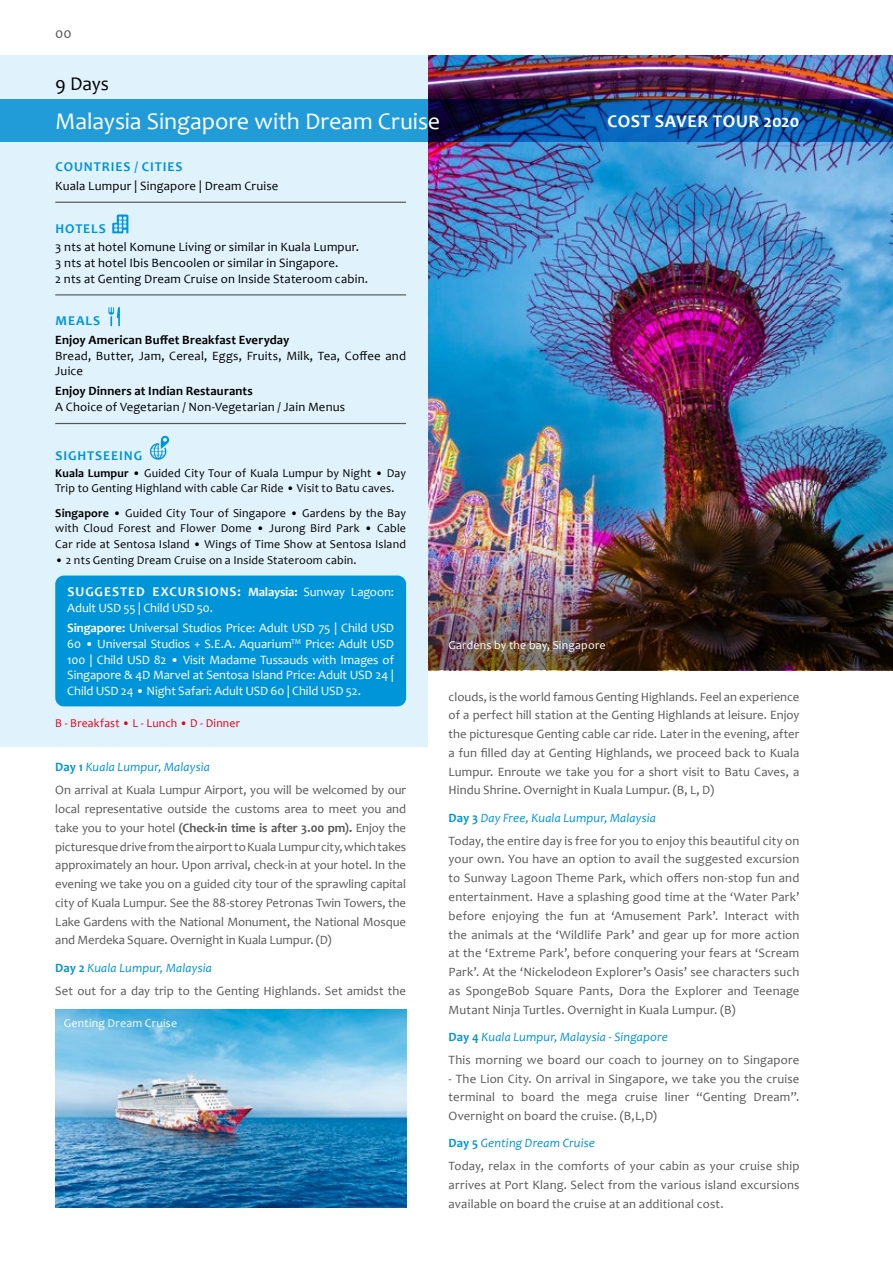
<style>
.page{position:relative;width:893px;height:1263px;background:#fff}
.page>*{position:absolute;margin:0;border:0;box-sizing:border-box;transform-origin:0 0}
.t1{font:24px "Candara";color:#fff}
.t2{font:19.5px "Candara";color:#000}
.t3{font:700 18px "Candara";letter-spacing:.03em;color:#fff}
.t4{font:15px "Candara";color:#58585a}
.t5{font:700 13.5px "Candara";letter-spacing:.07em;color:#fff}
.t6{font:700 13.5px "Candara";letter-spacing:.065em;color:#0095d8}
.t7{font:12.75px/18.8px "Candara";letter-spacing:.01em;color:#58585a}
.t8{font:12.75px/15.8px "Candara";letter-spacing:.015em;color:#000}
.t9{font:12.75px/15.8px "Candara";letter-spacing:-.005em;color:#fff}
.t10{font:700 12.75px "Candara";letter-spacing:.01em;color:#000}
.t11{font:12px/15.8px "Candara";letter-spacing:.015em;color:#000}
.t12{font:12px "Candara";letter-spacing:.015em;color:#fff}
.t13{font:12px "Candara";letter-spacing:.02em;color:#e2001a}
.s1{font-weight:700}
.s2{font-size:12.75px}
.s3{font-weight:400;font-size:12.75px}
.s4{font-weight:700;color:#0095d8}
.s5{font-style:italic;color:#0095d8}
</style>
<div class="page">
<img style="left:427px;top:55px;width:466px;height:453px">
<img style="left:427px;top:508px;width:466px;height:162px">
<div style="left:0;top:55px;width:427px;height:692px;background:#e0f2fb"></div>
<svg style="left:0;top:99px;width:892px;height:43px;background:#176dad"></svg>
<svg style="left:112px;top:214px;width:16px;height:19px"></svg>
<svg style="left:108px;top:307px;width:12px;height:19px"></svg>
<hr style="left:892px;top:0;width:1px;height:419px;background:#e0f2fb">
<hr style="left:55px;top:294px;width:351px;height:1px;background:#58585a">
<hr style="left:55px;top:202px;width:351px;height:1px;background:#58585a">
<hr style="left:55px;top:423px;width:351px;height:1px;background:#58585a">
<img style="left:55px;top:1010px;width:351px;height:198px">
<svg style="left:150px;top:435px;width:20px;height:25px"></svg>
<div style="left:55px;top:575px;width:351px;height:131px;background:#0095d8;border-radius:9px"></div>
<p class="t4" style="left:55px;top:23px;width:18px">00</p>
<h2 class="t2" style="left:55px;top:72px;width:55px">9 Days</h2>
<h1 class="t1" style="left:55px;top:106px;width:386px">Malaysia Singapore with Dream Cruise</h1>
<p class="t6" style="left:56px;top:158px;width:129px">COUNTRIES / CITIES</p>
<p class="t8" style="left:55px;top:178px;width:225px">Kuala Lumpur | Singapore | Dream Cruise</p>
<p class="t6" style="left:56px;top:220px;width:52px">HOTELS</p>
<p class="t8" style="left:55px;top:239px;width:314px">3 nts at hotel Komune Living or similar in Kuala Lumpur.<br>3 nts at hotel Ibis Bencoolen or similar in Singapore.<br>2 nts at Genting Dream Cruise on Inside Stateroom cabin.</p>
<p class="t6" style="left:56px;top:312px;width:46px">MEALS</p>
<p class="t10" style="left:55px;top:332px;width:236px">Enjoy American Buffet Breakfast Everyday</p>
<p class="t8" style="left:55px;top:348px;width:352px">Bread, Butter, Jam, Cereal, Eggs, Fruits, Milk, Tea, Coffee and<br>Juice</p>
<p class="t10" style="left:55px;top:383px;width:199px">Enjoy Dinners at Indian Restaurants</p>
<p class="t8" style="left:55px;top:399px;width:291px">A Choice of Vegetarian / Non-Vegetarian / Jain Menus</p>
<h3 class="t3" style="left:607px;top:110px;width:194px">COST SAVER TOUR 2020</h3>
<p class="t6" style="left:56px;top:447px;width:88px">SIGHTSEEING</p>
<p class="t11" style="left:55px;top:465px;width:352px"><span class="s1">Kuala Lumpur</span> • Guided City Tour of Kuala Lumpur by Night • Day<br>Trip to Genting Highland with cable Car Ride • Visit to Batu caves.</p>
<p class="t11" style="left:55px;top:505px;width:352px;text-align:justify"><span class="s1">Singapore</span> • Guided City Tour of Singapore • Gardens by the Bay with Cloud Forest and Flower Dome • Jurong Bird Park • Cable Car ride at Sentosa Island • Wings of Time Show at Sentosa Island</p>
<p class="t11" style="left:55px;top:552px;width:303px">• 2 nts Genting Dream Cruise on a Inside Stateroom cabin.</p>
<p class="t5" style="left:68px;top:584px;width:328px">SUGGESTED EXCURSIONS: <span class="s2">Malaysia:</span> <span class="s3">Sunway Lagoon:</span></p>
<p class="t9" style="left:67px;top:598px;width:328px;line-height:20px">Adult USD 55 | Child USD 50.<br><span class="s1">Singapore:</span> Universal Studios Price: Adult USD 75 | Child USD</p>
<p class="t9" style="left:67px;top:636px;width:328px;text-align:justify">60 • Universal Studios + S.E.A. Aquarium<sup>TM</sup> Price: Adult USD 100 | Child USD 82 • Visit Madame Tussauds with Images of Singapore &amp; 4D Marvel at Sentosa Island Price: Adult USD 24 | Child USD 24 • Night Safari: Adult USD 60 | Child USD 52.</p>
<p class="t13" style="left:55px;top:715px;width:186px">B - Breakfast • L - Lunch • D - Dinner</p>
<p class="t7" style="left:55px;top:756px;width:352px;line-height:23px"><span class="s4">Day 1</span> <span class="s5">Kuala Lumpur, Malaysia<br></span>On arrival at Kuala Lumpur Airport, you will be welcomed by our</p>
<p class="t7" style="left:55px;top:799px;width:352px;text-align:justify">local representative outside the customs area to meet you and take you to your hotel <span class="s1">(Check-in time is after 3.00 pm).</span> Enjoy the picturesque drive from the airport to Kuala Lumpur city, which takes approximately an hour. Upon arrival, check-in at your hotel. In the evening we take you on a guided city tour of the sprawling capital city of Kuala Lumpur. See the 88-storey Petronas Twin Towers, the Lake Gardens with the National Monument, the National Mosque and Merdeka Square. Overnight in Kuala Lumpur. (D)</p>
<p class="t7" style="left:55px;top:956px;width:352px;line-height:23px"><span class="s4">Day 2</span> <span class="s5">Kuala Lumpur, Malaysia<br></span>Set out for a day trip to the Genting Highlands. Set amidst the</p>
<p class="t12" style="left:64px;top:1016px;width:115px">Genting Dream Cruise</p>
<p class="t12" style="left:449px;top:637px;width:159px">Gardens by the bay, Singapore</p>
<p class="t7" style="left:449px;top:687px;width:352px;text-align:justify">clouds, is the world famous Genting Highlands. Feel an experience of a perfect hill station at the Genting Highlands at leisure. Enjoy the picturesque Genting cable car ride. Later in the evening, after a fun filled day at Genting Highlands, we proceed back to Kuala Lumpur. Enroute we take you for a short visit to Batu Caves, a Hindu Shrine. Overnight in Kuala Lumpur. (B, L, D)</p>
<p class="t7" style="left:449px;top:806px;width:352px;line-height:23px"><span class="s4">Day 3</span> <span class="s5">Day Free, Kuala Lumpur, Malaysia<br></span>Today, the entire day is free for you to enjoy this beautiful city on</p>
<p class="t7" style="left:449px;top:850px;width:352px;text-align:justify">your own. You have an option to avail the suggested excursion to Sunway Lagoon Theme Park, which offers non-stop fun and entertainment. Have a splashing good time at the ‘Water Park’ before enjoying the fun at ‘Amusement Park’. Interact with the animals at the ‘Wildlife Park’ and gear up for more action at the ‘Extreme Park’, before conquering your fears at ‘Scream Park’. At the ‘Nickelodeon Explorer’s Oasis’ see characters such as SpongeBob Square Pants, Dora the Explorer and Teenage Mutant Ninja Turtles. Overnight in Kuala Lumpur. (B)</p>
<p class="t7" style="left:449px;top:1025px;width:352px;line-height:23px"><span class="s4">Day 4</span> <span class="s5">Kuala Lumpur, Malaysia - Singapore<br></span>This morning we board our coach to journey on to Singapore</p>
<p class="t7" style="left:449px;top:1069px;width:352px;text-align:justify">- The Lion City. On arrival in Singapore, we take you the cruise terminal to board the mega cruise liner “Genting Dream”.<br>Overnight on board the cruise. (B,L,D)</p>
<p class="t7" style="left:449px;top:1131px;width:352px;line-height:23px"><span class="s4">Day 5</span> <span class="s5">Genting Dream Cruise<br></span>Today, relax in the comforts of your cabin as your cruise ship</p>
<p class="t7" style="left:449px;top:1175px;width:352px">arrives at Port Klang. Select from the various island excursions available on board the cruise at an additional cost.</p>
</div>
